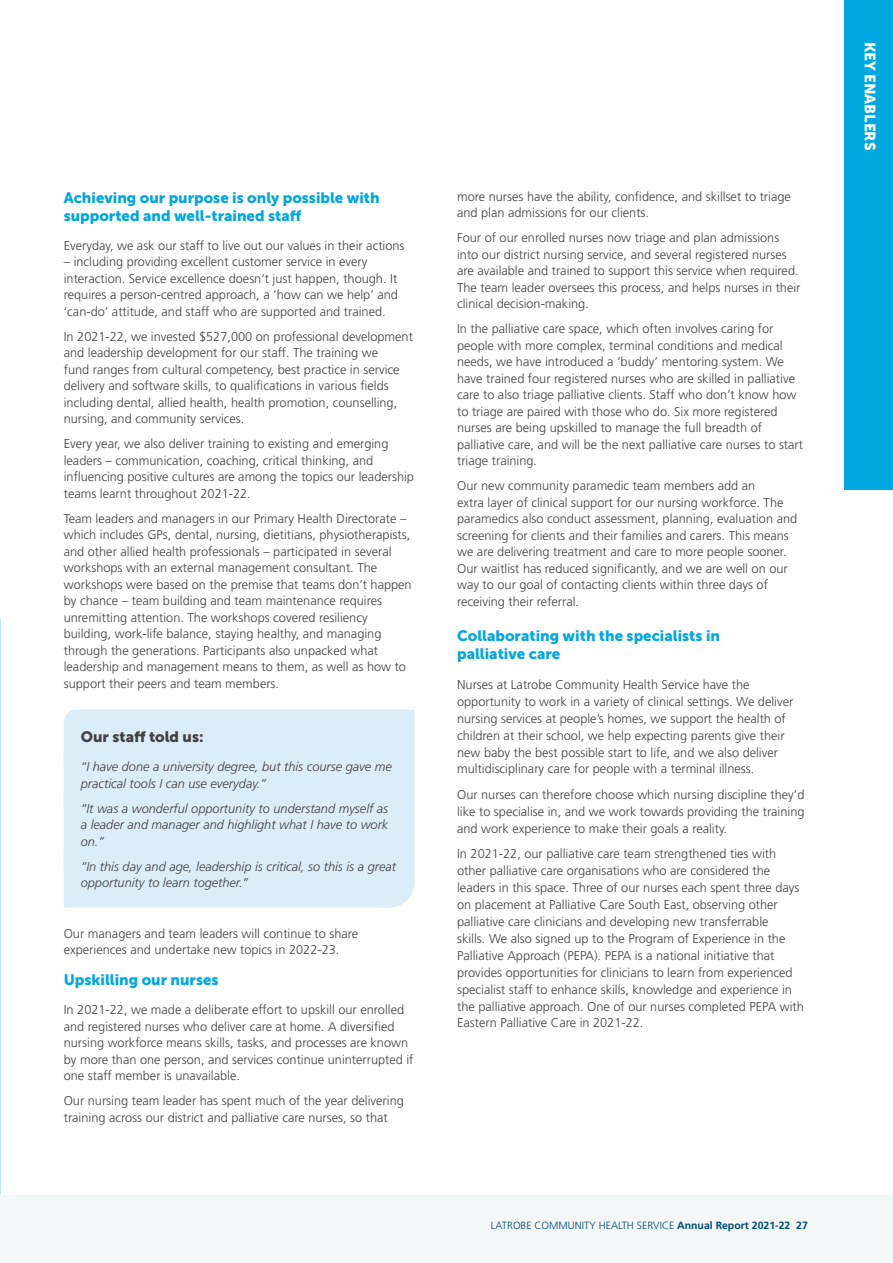
<style>
.page{position:relative;width:893px;height:1263px;background:#fff}
.page>*{position:absolute;margin:0;border:0;box-sizing:border-box;transform-origin:0 0}
.t1{font:15px/18px "Museo Sans 900";color:#00a7e1}
.t2{font:15px "Museo Sans 900";color:#414042}
.t3{font:15px "Museo Sans 900";color:#fff}
.t4{font:300 12.75px/16.5px "Frutiger";color:#414042}
.t5{font:italic 300 12.75px/16.5px "Frutiger";color:#414042}
.t6{font:300 10.5px "Frutiger";color:#004b6c}
.s1{font-weight:700}
</style>
<div class="page">
<div style="left:0;top:1195px;width:893px;height:68px;background:#f4f7f8"></div>
<div style="left:844px;top:0;width:49px;height:489px;background:#00a7e1"></div>
<div style="left:64px;top:710px;width:351px;height:198px;background:#dbedf8"></div>
<p class="t1" style="left:64px;top:188px;width:317px">Achieving our purpose is only possible with supported and well-trained staff</p>
<p class="t4" style="left:64px;top:237px;width:342px">Everyday, we ask our staff to live out our values in their actions</p>
<p class="t4" style="left:64px;top:254px;width:336px">– including providing excellent customer service in every interaction. Service excellence doesn’t just happen, though. It requires a person-centred approach, a ‘how can we help’ and ‘can-do’ attitude, and staff who are supported and trained.</p>
<p class="t4" style="left:64px;top:328px;width:351px">In 2021-22, we invested $527,000 on professional development and leadership development for our staff. The training we<br>fund ranges from cultural competency, best practice in service delivery and software skills, to qualifications in various fields including dental, allied health, health promotion, counselling, nursing, and community services.</p>
<p class="t4" style="left:64px;top:436px;width:352px">Every year, we also deliver training to existing and emerging leaders – communication, coaching, critical thinking, and influencing positive cultures are among the topics our leadership teams learnt throughout 2021-22.</p>
<p class="t4" style="left:64px;top:510px;width:349px">Team leaders and managers in our Primary Health Directorate – which includes GPs, dental, nursing, dietitians, physiotherapists, and other allied health professionals – participated in several workshops with an external management consultant. The workshops were based on the premise that teams don’t happen by chance – team building and team maintenance requires unremitting attention. The workshops covered resiliency building, work-life balance, staying healthy, and managing through the generations. Participants also unpacked what leadership and management means to them, as well as how to support their peers and team members.</p>
<p class="t2" style="left:81px;top:728px;width:124px">Our staff told us:</p>
<p class="t5" style="left:81px;top:759px;width:312px">“I have done a university degree, but this course gave me practical tools I can use everyday.”</p>
<p class="t5" style="left:81px;top:800px;width:309px;text-align:justify">“It was a wonderful opportunity to understand myself as a leader and manager and highlight what I have to work on.”</p>
<p class="t5" style="left:81px;top:858px;width:317px">“In this day and age, leadership is critical, so this is a great opportunity to learn together.”</p>
<p class="t4" style="left:64px;top:925px;width:296px">Our managers and team leaders will continue to share experiences and undertake new topics in 2022-23.</p>
<p class="t1" style="left:64px;top:970px;width:156px">Upskilling our nurses</p>
<p class="t4" style="left:64px;top:1001px;width:351px">In 2021-22, we made a deliberate effort to upskill our enrolled and registered nurses who deliver care at home. A diversified nursing workforce means skills, tasks, and processes are known by more than one person, and services continue uninterrupted if one staff member is unavailable.</p>
<p class="t4" style="left:64px;top:1092px;width:342px">Our nursing team leader has spent much of the year delivering training across our district and palliative care nurses, so that</p>
<p class="t4" style="left:457px;top:188px;width:335px">more nurses have the ability, confidence, and skillset to triage and plan admissions for our clients.</p>
<p class="t4" style="left:457px;top:230px;width:345px">Four of our enrolled nurses now triage and plan admissions into our district nursing service, and several registered nurses are available and trained to support this service when required.<br>The team leader oversees this process, and helps nurses in their clinical decision-making.</p>
<p class="t4" style="left:457px;top:321px;width:347px">In the palliative care space, which often involves caring for people with more complex, terminal conditions and medical needs, we have introduced a ‘buddy’ mentoring system. We have trained four registered nurses who are skilled in palliative care to also triage palliative clients. Staff who don’t know how to triage are paired with those who do. Six more registered nurses are being upskilled to manage the full breadth of palliative care, and will be the next palliative care nurses to start triage training.</p>
<p class="t4" style="left:457px;top:478px;width:342px">Our new community paramedic team members add an<br>extra layer of clinical support for our nursing workforce. The paramedics also conduct assessment, planning, evaluation and screening for clients and their families and carers. This means we are delivering treatment and care to more people sooner.<br>Our waitlist has reduced significantly, and we are well on our way to our goal of contacting clients within three days of receiving their referral.</p>
<p class="t1" style="left:457px;top:627px;width:264px">Collaborating with the specialists in palliative care</p>
<p class="t4" style="left:457px;top:676px;width:338px;line-height:17px">Nurses at Latrobe Community Health Service have the opportunity to work in a variety of clinical settings. We deliver nursing services at people’s homes, we support the health of children at their school, we help expecting parents give their new baby the best possible start to life, and we also deliver multidisciplinary care for people with a terminal illness.</p>
<p class="t4" style="left:457px;top:786px;width:349px;line-height:17px;text-align:justify">Our nurses can therefore choose which nursing discipline they’d like to specialise in, and we work towards providing the training and work experience to make their goals a reality.</p>
<p class="t4" style="left:457px;top:845px;width:348px;line-height:17px">In 2021-22, our palliative care team strengthened ties with other palliative care organisations who are considered the leaders in this space. Three of our nurses each spent three days on placement at Palliative Care South East, observing other palliative care clinicians and developing new transferrable<br>skills. We also signed up to the Program of Experience in the Palliative Approach (PEPA). PEPA is a national initiative that provides opportunities for clinicians to learn from experienced specialist staff to enhance skills, knowledge and experience in the palliative approach. One of our nurses completed PEPA with Eastern Palliative Care in 2021-22.</p>
<p class="t6" style="left:491px;top:1219px;width:318px">LATROBE COMMUNITY HEALTH SERVICE <span class="s1">Annual Report 2021-22 27</span></p>
<p class="t3" style="left:878px;top:42px;width:110px;rotate:90deg">KEY ENABLERS</p>
</div>
